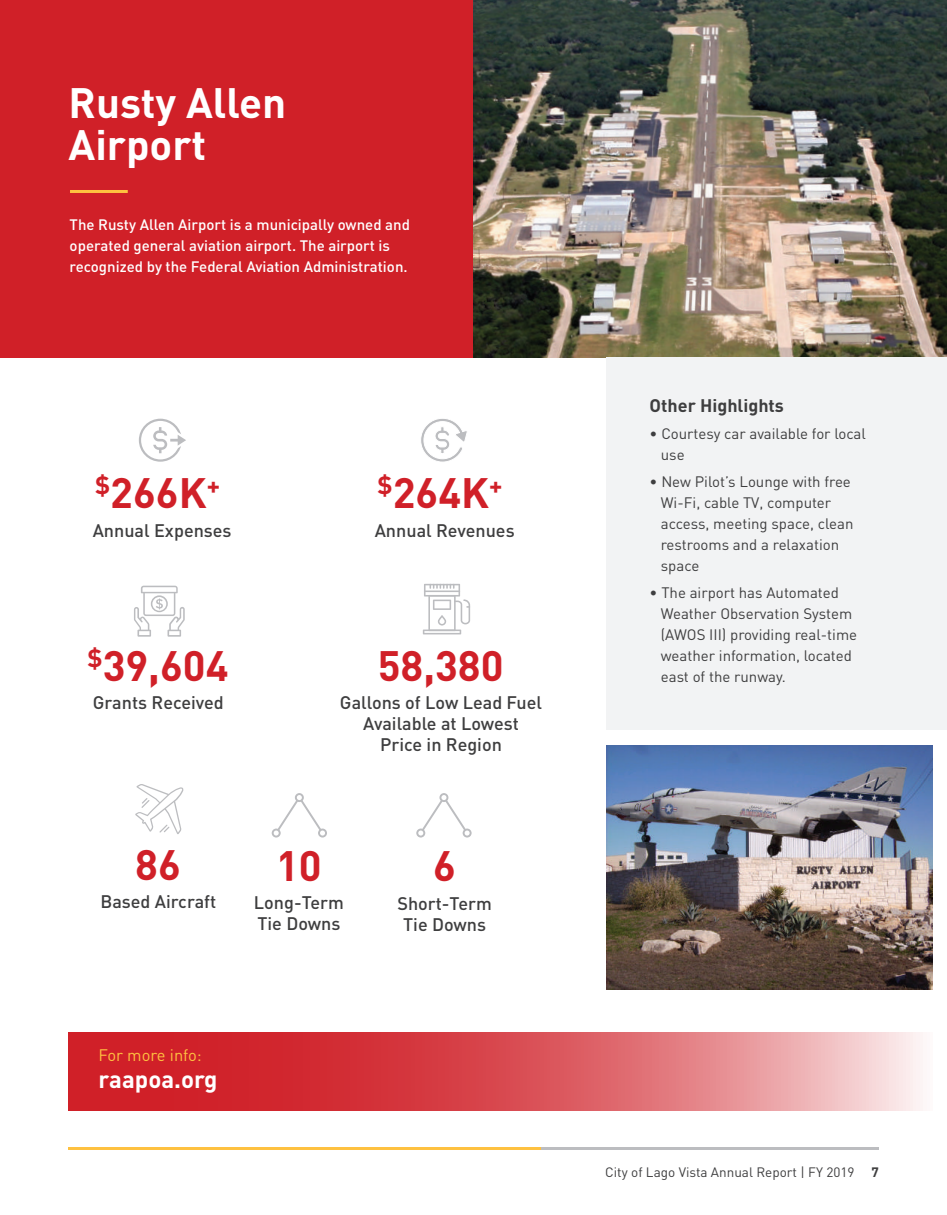
<style>
.page{position:relative;width:947px;height:1215px;background:#fff}
.page>*{position:absolute;margin:0;border:0;box-sizing:border-box;transform-origin:0 0}
.t1{font:700 42px "DIN";color:#d02028}
.t2{font:700 42px/42px "DIN";color:#fff}
.t3{font:700 24px "DIN";color:#fff}
.t4{font:500 18px/21px "DIN";color:#3e3e3f;text-align:center}
.t5{font:700 18px "DIN";color:#3e3e3f}
.t6{font:16.5px "DIN";color:#fec140}
.t7{font:15px/21px "DIN";color:#3e3e3f}
.t8{font:500 15px/21px "DIN";color:#fff}
.t9{font:13.5px "DIN";color:#3e3e3f}
.s1{font-weight:700}
</style>
<div class="page">
<div style="left:0;top:0;width:473px;height:358px;background:#d02028"></div>
<hr style="left:70px;top:190px;width:58px;height:3px;background:#fec140">
<svg style="left:68px;top:1032px;width:855px;height:78px;background:#dc5d63"></svg>
<img style="left:473px;top:0;width:473px;height:358px">
<hr style="left:68px;top:1147px;width:810px;height:2px;background:#bcbdc0">
<hr style="left:68px;top:1147px;width:473px;height:2px;background:#fec140">
<div style="left:606px;top:358px;width:340px;height:372px;background:#f2f3f4"></div>
<svg style="left:421px;top:419px;width:46px;height:43px"></svg>
<svg style="left:139px;top:419px;width:47px;height:43px"></svg>
<svg style="left:272px;top:793px;width:55px;height:44px"></svg>
<svg style="left:135px;top:784px;width:48px;height:50px"></svg>
<svg style="left:416px;top:793px;width:55px;height:44px"></svg>
<svg style="left:423px;top:584px;width:47px;height:50px"></svg>
<img style="left:606px;top:745px;width:326px;height:244px">
<svg style="left:134px;top:586px;width:51px;height:51px"></svg>
<h1 class="t2" style="left:68px;top:80px;width:219px">Rusty Allen<br>Airport</h1>
<p class="t8" style="left:70px;top:213px;width:342px">The Rusty Allen Airport is a municipally owned and operated general aviation airport. The airport is recognized by the Federal Aviation Administration.</p>
<h1 class="t1" style="left:95px;top:465px;width:126px"><sup>$</sup>266K<sup>+</sup></h1>
<p class="t4" style="left:93px;top:519px;width:140px">Annual Expenses</p>
<h1 class="t1" style="left:377px;top:465px;width:126px"><sup>$</sup>264K<sup>+</sup></h1>
<p class="t4" style="left:374px;top:519px;width:141px">Annual Revenues</p>
<h1 class="t1" style="left:87px;top:638px;width:142px"><sup>$</sup>39,604</h1>
<p class="t4" style="left:93px;top:691px;width:132px">Grants Received</p>
<h1 class="t1" style="left:378px;top:638px;width:127px">58,380</h1>
<p class="t4" style="left:340px;top:691px;width:204px">Gallons of Low Lead Fuel<br>Available at Lowest<br>Price in Region</p>
<h1 class="t1" style="left:135px;top:837px;width:47px">86</h1>
<p class="t4" style="left:100px;top:891px;width:117px">Based Aircraft</p>
<h1 class="t1" style="left:276px;top:838px;width:47px">10</h1>
<p class="t4" style="left:254px;top:891px;width:92px;text-align:left">Long-Term<br>Tie Downs</p>
<h1 class="t1" style="left:433px;top:838px;width:24px">6</h1>
<p class="t4" style="left:397px;top:892px;width:96px">Short-Term<br>Tie Downs</p>
<p class="t6" style="left:98px;top:1045px;width:105px">For more info:</p>
<h2 class="t3" style="left:98px;top:1064px;width:120px">raapoa.org</h2>
<p class="t5" style="left:649px;top:394px;width:136px">Other Highlights</p>
<p class="t7" style="left:660px;top:423px;width:207px;text-indent:-11px">• Courtesy car available for local use</p>
<p class="t7" style="left:660px;top:471px;width:194px;text-indent:-11px">• New Pilot’s Lounge with free<br>Wi-Fi, cable TV, computer access, meeting space, clean restrooms and a relaxation space</p>
<p class="t7" style="left:660px;top:582px;width:198px;text-indent:-11px">• The airport has Automated<br>Weather Observation System (AWOS III) providing real-time weather information, located east of the runway.</p>
<p class="t9" style="left:605px;top:1164px;width:275px">City of Lago Vista Annual Report | FY 2019 <span class="s1">7</span></p>
</div>
